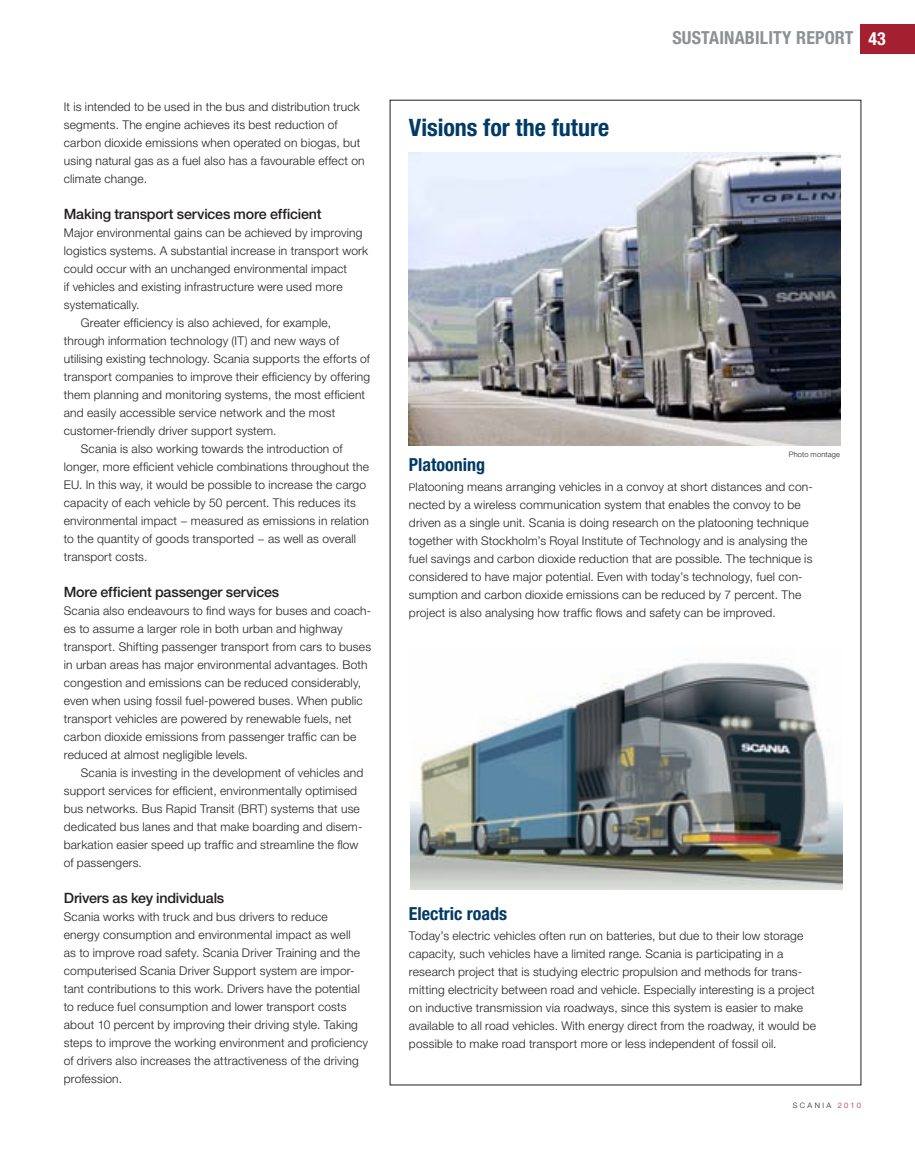
<style>
.page{position:relative;width:915px;height:1149px;background:#fff}
.page>*{position:absolute;margin:0;border:0;box-sizing:border-box;transform-origin:0 0}
.t1{font:700 condensed 24px "Helvetica Neue LT Std";color:#003a65}
.t2{font:700 condensed 18px "Helvetica Neue LT Std";color:#003a65}
.t3{font:700 condensed 18px "Helvetica Neue LT Std";letter-spacing:.01em;color:#8d9193}
.t4{font:500 14.25px "Helvetica Neue LT Std";letter-spacing:-.015em;color:#231f20}
.t5{font:300 12px/18px "Helvetica Neue LT Std";letter-spacing:.015em;color:#231f20}
.t6{font:300 7.5px "Helvetica Neue LT Std";letter-spacing:.02em;color:#231f20}
.t7{font:300 7.5px "Helvetica Neue LT Std";letter-spacing:.31em;color:#231f20}
.s1{color:#fff}
.s2{font-size:10.5px}
.s3{color:#a41f2f}
</style>
<div class="page">
<div style="left:860px;top:24px;width:54px;height:30px;background:#a41f2f"></div>
<img style="left:409px;top:152px;width:431px;height:293px">
<img style="left:410px;top:662px;width:431px;height:227px">
<p class="t5" style="left:64px;top:97px;width:302px">It is intended to be used in the bus and distribution truck segments. The engine achieves its best reduction of carbon dioxide emissions when operated on biogas, but using natural gas as a fuel also has a favourable effect on climate change.</p>
<p class="t4" style="left:64px;top:205px;width:259px">Making transport services more efficient</p>
<p class="t5" style="left:64px;top:223px;width:300px">Major environmental gains can be achieved by improving</p>
<p class="t5" style="left:64px;top:241px;width:306px">logistics systems. A substantial increase in transport work</p>
<p class="t5" style="left:64px;top:259px;width:285px">could occur with an unchanged environmental impact</p>
<p class="t5" style="left:64px;top:277px;width:280px">if vehicles and existing infrastructure were used more</p>
<p class="t5" style="left:64px;top:295px;width:77px">systematically.</p>
<p class="t5" style="left:81px;top:313px;width:251px">Greater efficiency is also achieved, for example,</p>
<p class="t5" style="left:64px;top:331px;width:277px">through information technology (IT) and new ways of</p>
<p class="t5" style="left:64px;top:349px;width:307px">utilising existing technology. Scania supports the efforts of</p>
<p class="t5" style="left:64px;top:367px;width:307px">transport companies to improve their efficiency by offering</p>
<p class="t5" style="left:64px;top:385px;width:303px">them planning and monitoring systems, the most efficient</p>
<p class="t5" style="left:64px;top:403px;width:273px">and easily accessible service network and the most</p>
<p class="t5" style="left:64px;top:421px;width:214px">customer-friendly driver support system.</p>
<p class="t5" style="left:81px;top:439px;width:263px">Scania is also working towards the introduction of</p>
<p class="t5" style="left:64px;top:457px;width:306px">longer, more efficient vehicle combinations throughout the</p>
<p class="t5" style="left:64px;top:475px;width:304px">EU. In this way, it would be possible to increase the cargo</p>
<p class="t5" style="left:64px;top:493px;width:293px">capacity of each vehicle by 50 percent. This reduces its</p>
<p class="t5" style="left:64px;top:511px;width:306px">environmental impact − measured as emissions in relation</p>
<p class="t5" style="left:64px;top:529px;width:293px">to the quantity of goods transported − as well as overall</p>
<p class="t5" style="left:64px;top:547px;width:85px">transport costs.</p>
<p class="t4" style="left:64px;top:583px;width:217px">More efficient passenger services</p>
<p class="t5" style="left:64px;top:601px;width:309px">Scania also endeavours to find ways for buses and coach&shy;es to assume a larger role in both urban and highway transport. Shifting passenger transport from cars to buses in urban areas has major environmental advantages. Both congestion and emissions can be reduced considerably, even when using fossil fuel-powered buses. When public transport vehicles are powered by renewable fuels, net carbon dioxide emissions from passenger traffic can be reduced at almost negligible levels.</p>
<p class="t5" style="left:64px;top:763px;width:301px;text-indent:17px">Scania is investing in the development of vehicles and support services for efficient, environmentally optimised bus networks. Bus Rapid Transit (BRT) systems that use dedicated bus lanes and that make boarding and disem&shy;barkation easier speed up traffic and streamline the flow of passengers.</p>
<p class="t4" style="left:64px;top:889px;width:162px">Drivers as key individuals</p>
<p class="t5" style="left:64px;top:907px;width:306px">Scania works with truck and bus drivers to reduce<br>energy consumption and environmental impact as well<br>as to improve road safety. Scania Driver Training and the computerised Scania Driver Support system are impor&shy;tant contributions to this work. Drivers have the potential to reduce fuel consumption and lower transport costs about 10 percent by improving their driving style. Taking steps to improve the working environment and proficiency of drivers also increases the attractiveness of the driving profession.</p>
<h1 class="t1" style="left:409px;top:113px;width:202px">Visions for the future</h1>
<h2 class="t3" style="left:672px;top:27px;width:11px">SUST</h2>
<h2 class="t3" style="left:709px;top:27px;width:178px">AINABILITY REPORT <span class="s1">43</span></h2>
<p class="t6" style="left:788px;top:449px;width:53px">Photo montage</p>
<h2 class="t2" style="left:409px;top:453px;width:78px">Platooning</h2>
<p class="t5" style="left:409px;top:477px;width:405px"><span class="s2">P</span>latooning means arranging vehicles in a convoy at short distances and con&shy;nected by a wireless communication system that enables the convoy to be driven as a single unit. Scania is doing research on the platooning technique together with Stockholm’s Royal Institute of Technology and is analysing the fuel savings and carbon dioxide reduction that are possible. The technique is considered to have major potential. Even with today’s technology, fuel con&shy;sumption and carbon dioxide emissions can be reduced by 7 percent. The project is also analysing how traffic flows and safety can be improved.</p>
<h2 class="t2" style="left:409px;top:902px;width:100px">Electric roads</h2>
<p class="t5" style="left:409px;top:926px;width:408px">Today’s electric vehicles often run on batteries, but due to their low storage capacity, such vehicles have a limited range. Scania is participating in a research project that is studying electric propulsion and methods for trans&shy;mitting electricity between road and vehicle. Especially interesting is a project on inductive transmission via roadways, since this system is easier to make available to all road vehicles. With energy direct from the roadway, it would be possible to make road transport more or less independent of fossil oil.</p>
<p class="t7" style="left:792px;top:1099px;width:70px">Scania <span class="s3">2010</span></p>
</div>
